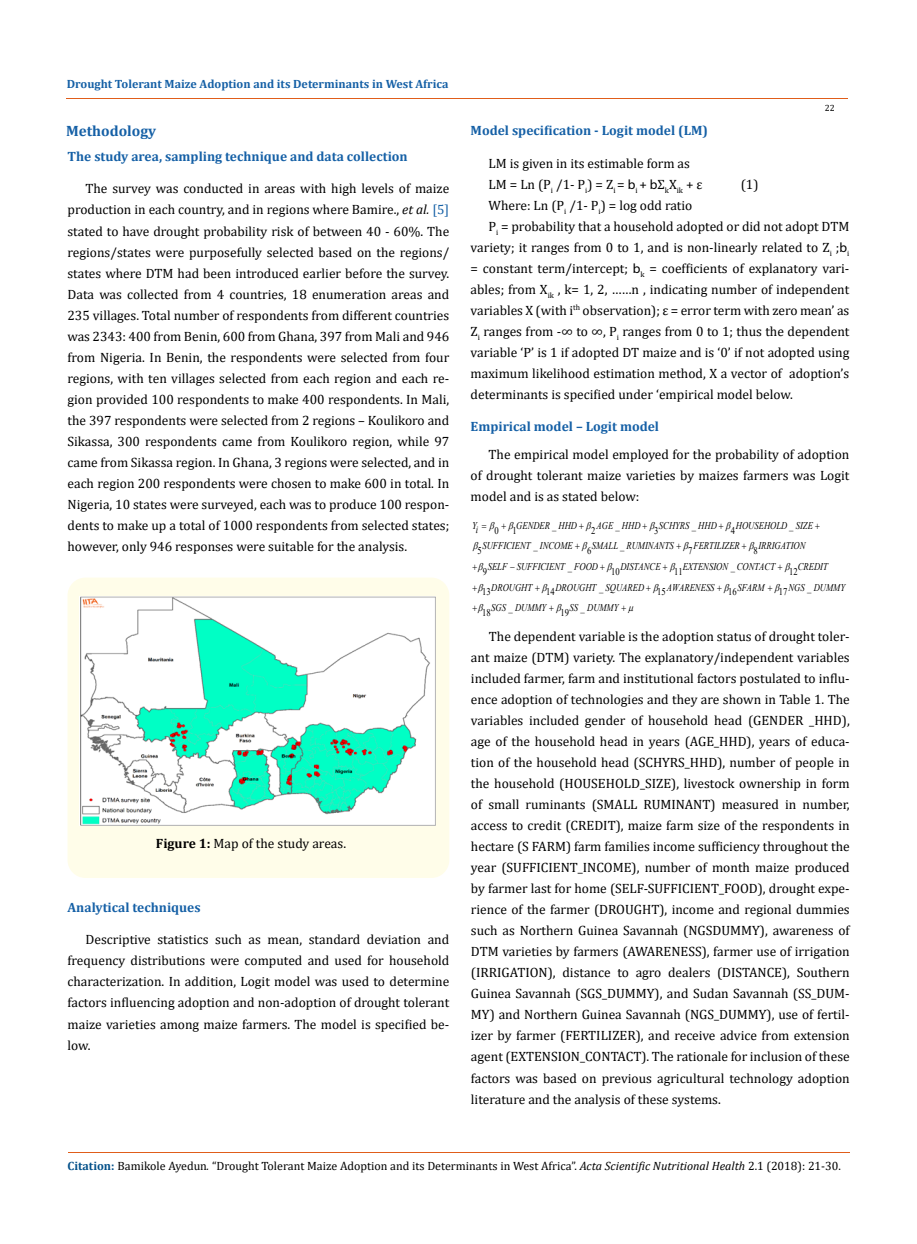
<style>
.page{position:relative;width:917px;height:1244px;background:#fff}
.page>*{position:absolute;margin:0;border:0;box-sizing:border-box;transform-origin:0 0}
.t1{font:700 15px "Cambria";color:#1560a6}
.t2{font:13.5px/21px "Cambria";color:#000;text-align:justify}
.t3{font:700 13.5px "Cambria";color:#1560a6}
.t4{font:12px "Cambria";color:#000}
.t5{font:700 12px "Cambria";color:#1560a6}
.t6{font:italic 10.35px "Times New Roman";color:#000;scale:.84 1}
.t7{font:10.35px "Times New Roman";color:#000;scale:.84 1}
.t8{font:9px "Cambria";color:#000}
.s1{font-style:italic}
.s2{color:#1560a6}
.s3{font-weight:700}
.s4{font-family:"Myriad Pro"}
.s5{font-weight:700;color:#035089}
</style>
<div class="page">
<hr style="left:66px;top:98px;width:782px;height:1px;background:#e05d1a">
<div style="left:67px;top:577px;width:382px;height:301px;background:#fffde9;border-radius:18px"></div>
<img style="left:80px;top:596px;width:355px;height:229px">
<hr style="left:68px;top:1152px;width:781px;height:1px;background:#e05d1a">
<p class="t5" style="left:67px;top:75px;width:383px">Drought Tolerant Maize Adoption and its Determinants in West Africa</p>
<p class="t1" style="left:66px;top:120px;width:92px">Methodology</p>
<p class="t3" style="left:67px;top:147px;width:342px">The study area, sampling technique and data collection</p>
<p class="t2" style="left:67px;top:178px;width:383px;text-indent:18px">The survey was conducted in areas with high levels of maize production in each country, and in regions where Bamire., <span class="s1">et al.</span> <span class="s2">[5] </span>stated to have drought probability risk of between 40 - 60%. The regions/states were purposefully selected based on the regions/ states where DTM had been introduced earlier before the survey.<br>Data was collected from 4 countries, 18 enumeration areas and 235 villages. Total number of respondents from different countries was 2343: 400 from Benin, 600 from Ghana, 397 from Mali and 946 from Nigeria. In Benin, the respondents were selected from four regions, with ten villages selected from each region and each re&shy;gion provided 100 respondents to make 400 respondents. In Mali, the 397 respondents were selected from 2 regions – Koulikoro and Sikassa, 300 respondents came from Koulikoro region, while 97 came from Sikassa region. In Ghana, 3 regions were selected, and in each region 200 respondents were chosen to make 600 in total. In Nigeria, 10 states were surveyed, each was to produce 100 respon&shy;dents to make up a total of 1000 respondents from selected states; however, only 946 responses were suitable for the analysis.</p>
<p class="t2" style="left:156px;top:832px;width:192px"><span class="s3">Figure 1:</span> Map of the study areas.</p>
<p class="t3" style="left:67px;top:897px;width:135px">Analytical techniques</p>
<p class="t2" style="left:67px;top:929px;width:383px;text-indent:18px">Descriptive statistics such as mean, standard deviation and frequency distributions were computed and used for household characterization. In addition, Logit model was used to determine factors influencing adoption and non-adoption of drought tolerant maize varieties among maize farmers. The model is specified be&shy;low.</p>
<p class="t3" style="left:470px;top:121px;width:239px">Model specification - Logit model (LM)</p>
<p class="t2" style="left:488px;top:153px;width:215px">LM is given in its estimable form as<br>LM = Ln (P<sub>i</sub> /1- P<sub>i</sub>) = Z<sub>i</sub> = <span class="s4">b</span><sub>i</sub> + <span class="s4">b</span>Σ<sub>k</sub>X<sub>ik</sub> + ε</p>
<p class="t2" style="left:740px;top:174px;width:19px">(1)</p>
<p class="t8" style="left:824px;top:102px;width:11px">22</p>
<p class="t2" style="left:488px;top:195px;width:205px">Where: Ln (P<sub>i</sub> /1- P<sub>i</sub>) = log odd ratio</p>
<p class="t2" style="left:488px;top:216px;width:362px">P<sub>i</sub> = probability that a household adopted or did not adopt DTM</p>
<p class="t2" style="left:470px;top:237px;width:380px">variety; it ranges from 0 to 1, and is non-linearly related to Z<sub>i</sub> ;<span class="s4">b</span><sub>i</sub></p>
<p class="t2" style="left:470px;top:258px;width:380px">= constant term/intercept; <span class="s4">b</span><sub>k</sub> = coefficients of explanatory vari-</p>
<p class="t2" style="left:470px;top:279px;width:380px">ables; from X<sub>ik</sub> , k= 1, 2, ……n , indicating number of independent</p>
<p class="t2" style="left:470px;top:300px;width:380px">variables X (with i<sup>th</sup> observation); ε = error term with zero mean’ as</p>
<p class="t2" style="left:470px;top:321px;width:380px">Z<sub>i</sub> ranges from -∞ to ∞, P<sub>i</sub> ranges from 0 to 1; thus the dependent</p>
<p class="t2" style="left:470px;top:342px;width:380px">variable ‘P’ is 1 if adopted DT maize and is ‘0’ if not adopted using</p>
<p class="t2" style="left:470px;top:363px;width:380px">maximum likelihood estimation method, X a vector of adoption’s</p>
<p class="t2" style="left:470px;top:384px;width:323px">determinants is specified under ‘empirical model below.</p>
<p class="t3" style="left:470px;top:416px;width:190px">Empirical model – Logit model</p>
<p class="t2" style="left:470px;top:444px;width:380px;text-indent:18px">The empirical model employed for the probability of adoption of drought tolerant maize varieties by maizes farmers was Logit model and is as stated below:</p>
<p class="t7" style="left:552px;top:518px;width:7px">_</p>
<p class="t7" style="left:615px;top:518px;width:7px">_</p>
<p class="t7" style="left:691px;top:518px;width:7px">_</p>
<p class="t7" style="left:789px;top:518px;width:7px">_</p>
<p class="t6" style="left:472px;top:518px;width:7px">Y</p>
<p class="t6" style="left:516px;top:518px;width:74px">GENDER HHD</p>
<p class="t6" style="left:596px;top:518px;width:54px">AGE HHD</p>
<p class="t6" style="left:659px;top:518px;width:70px">SCHYRS HHD</p>
<p class="t6" style="left:736px;top:518px;width:93px">HOUSEHOLD SIZE</p>
<p class="t6" style="left:476px;top:522px;width:4px">i</p>
<p class="t6" style="left:482px;top:539px;width:109px">SUFFICIENT INCOME</p>
<p class="t6" style="left:592px;top:539px;width:99px">SMALL RUMINANTS</p>
<p class="t6" style="left:693px;top:539px;width:57px">FERTILIZER</p>
<p class="t6" style="left:758px;top:539px;width:58px">IRRIGATION</p>
<p class="t6" style="left:487px;top:559px;width:133px">SELF SUFFICIENT FOOD</p>
<p class="t6" style="left:620px;top:559px;width:49px">DISTANCE</p>
<p class="t6" style="left:682px;top:559px;width:111px">EXTENSION CONTACT</p>
<p class="t6" style="left:797px;top:559px;width:37px">CREDIT</p>
<p class="t6" style="left:491px;top:580px;width:50px">DROUGHT</p>
<p class="t7" style="left:599px;top:580px;width:7px">_</p>
<p class="t7" style="left:807px;top:580px;width:7px">_</p>
<p class="t7" style="left:494px;top:523px;width:7px">0</p>
<p class="t7" style="left:512px;top:523px;width:7px">1</p>
<p class="t7" style="left:591px;top:523px;width:7px">2</p>
<p class="t7" style="left:654px;top:523px;width:7px">3</p>
<p class="t7" style="left:730px;top:523px;width:7px">4</p>
<p class="t7" style="left:533px;top:538px;width:7px">_</p>
<p class="t7" style="left:620px;top:538px;width:7px">_</p>
<p class="t7" style="left:477px;top:543px;width:7px">5</p>
<p class="t7" style="left:688px;top:543px;width:7px">7</p>
<p class="t7" style="left:587px;top:543px;width:7px">6</p>
<p class="t7" style="left:753px;top:543px;width:7px">8</p>
<p class="t7" style="left:483px;top:564px;width:7px">9</p>
<p class="t7" style="left:611px;top:564px;width:12px">10</p>
<p class="t7" style="left:674px;top:564px;width:12px">11</p>
<p class="t7" style="left:789px;top:564px;width:12px">12</p>
<p class="t7" style="left:482px;top:584px;width:12px">13</p>
<p class="t7" style="left:567px;top:559px;width:7px">_</p>
<p class="t7" style="left:730px;top:559px;width:7px">_</p>
<p class="t6" style="left:555px;top:580px;width:107px">DROUGHT SQUARED</p>
<p class="t6" style="left:667px;top:580px;width:58px">AWARENESS</p>
<p class="t6" style="left:737px;top:580px;width:34px">SFARM</p>
<p class="t6" style="left:788px;top:580px;width:69px">NGS DUMMY</p>
<p class="t7" style="left:546px;top:584px;width:12px">14</p>
<p class="t7" style="left:657px;top:584px;width:12px">15</p>
<p class="t7" style="left:728px;top:584px;width:12px">16</p>
<p class="t7" style="left:778px;top:584px;width:12px">17</p>
<p class="t6" style="left:491px;top:600px;width:67px">SGS DUMMY</p>
<p class="t6" style="left:569px;top:600px;width:60px">SS DUMMY</p>
<p class="t2" style="left:471px;top:626px;width:380px;text-indent:18px">The dependent variable is the adoption status of drought toler&shy;ant maize (DTM) variety. The explanatory/independent variables included farmer, farm and institutional factors postulated to influ&shy;ence adoption of technologies and they are shown in Table 1. The variables included gender of household head (GENDER _HHD), age of the household head in years (AGE_HHD), years of educa&shy;tion of the household head (SCHYRS_HHD), number of people in the household (HOUSEHOLD_SIZE), livestock ownership in form of small ruminants (SMALL RUMINANT) measured in number, access to credit (CREDIT), maize farm size of the respondents in hectare (S FARM) farm families income sufficiency throughout the year (SUFFICIENT_INCOME), number of month maize produced by farmer last for home (SELF-SUFFICIENT_FOOD), drought expe&shy;rience of the farmer (DROUGHT), income and regional dummies such as Northern Guinea Savannah (NGSDUMMY), awareness of DTM varieties by farmers (AWARENESS), farmer use of irrigation (IRRIGATION), distance to agro dealers (DISTANCE), Southern Guinea Savannah (SGS_DUMMY), and Sudan Savannah (SS_DUM-MY) and Northern Guinea Savannah (NGS_DUMMY), use of fertil&shy;izer by farmer (FERTILIZER), and receive advice from extension agent (EXTENSION_CONTACT). The rationale for inclusion of these factors was based on previous agricultural technology adoption literature and the analysis of these systems.</p>
<p class="t7" style="left:482px;top:605px;width:12px">18</p>
<p class="t7" style="left:560px;top:605px;width:12px">19</p>
<p class="t7" style="left:508px;top:600px;width:7px">_</p>
<p class="t7" style="left:580px;top:600px;width:7px">_</p>
<p class="t4" style="left:68px;top:1158px;width:775px"><span class="s5">Citation:</span> Bamikole Ayedun<span class="s1">.</span> “Drought Tolerant Maize Adoption and its Determinants in West Africa”. <span class="s1">Acta Scientific Nutritional Health</span> 2.1 (2018): 21-30.</p>
</div>
